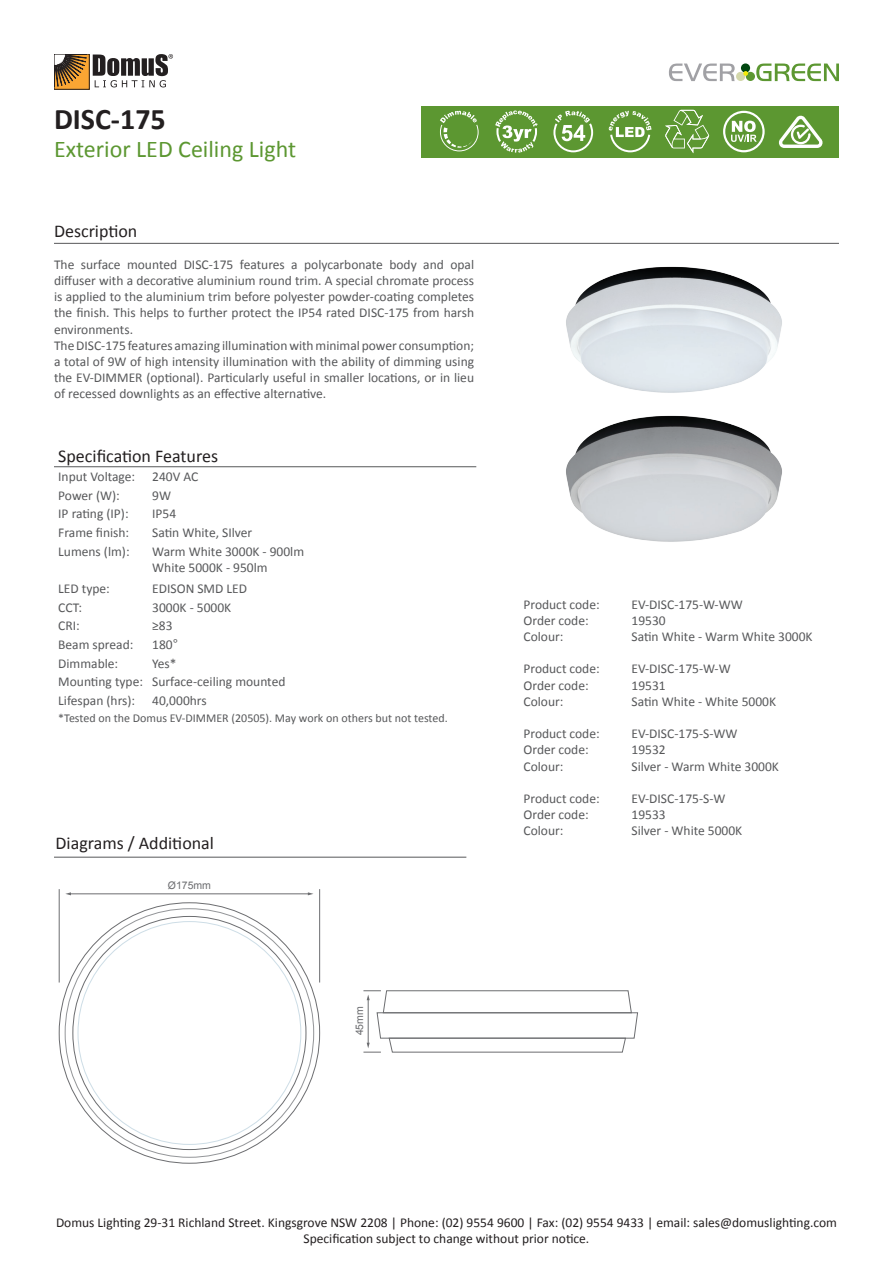
<style>
.page{position:relative;width:893px;height:1263px;background:#fff}
.page>*{position:absolute;margin:0;border:0;box-sizing:border-box;transform-origin:0 0}
.t1{font:700 30px "Calibri";color:#231f20}
.t2{font:24px "Calibri";color:#5c9731}
.t3{font:18px "Calibri";color:#231f20}
.t4{font:13.5px/16.2px "Calibri";color:#57585a}
.t5{font:13.5px/16.2px "Calibri";color:#231f20;text-align:center}
.t6{font:12px "Calibri";color:#57585a}
.t7{font:10.5px "Arial";color:#6c6d70}
.s1{font-family:"Arial"}
</style>
<div class="page">
<div style="left:421px;top:106px;width:418px;height:52px;background:#5c9731"></div>
<svg style="left:669px;top:64px;width:66px;height:17px"></svg>
<svg style="left:756px;top:64px;width:83px;height:17px"></svg>
<div style="left:736px;top:72px;width:9px;height:9px;background:#d3d7ab;border-radius:50%"></div>
<div style="left:746px;top:72px;width:9px;height:9px;background:#5c9731;border-radius:50%"></div>
<div style="left:741px;top:63px;width:9px;height:10px;background:#004710;border-radius:50%"></div>
<svg style="left:743px;top:71px;width:5px;height:5px"></svg>
<svg style="left:54px;top:54px;width:119px;height:35px"></svg>
<hr style="left:54px;top:243px;width:785px;height:1px;background:#57585a">
<hr style="left:54px;top:857px;width:412px;height:1px;background:#57585a">
<svg style="left:609px;top:111px;width:43px;height:41px"></svg>
<svg style="left:665px;top:110px;width:44px;height:43px"></svg>
<svg style="left:723px;top:111px;width:42px;height:41px"></svg>
<svg style="left:778px;top:115px;width:45px;height:33px"></svg>
<svg style="left:553px;top:111px;width:40px;height:41px"></svg>
<svg style="left:495px;top:111px;width:43px;height:42px"></svg>
<svg style="left:440px;top:111px;width:39px;height:40px"></svg>
<hr style="left:54px;top:466px;width:94px;height:1px;background:#57585a">
<hr style="left:148px;top:466px;width:328px;height:1px;background:#57585a">
<img style="left:566px;top:415px;width:216px;height:127px">
<img style="left:566px;top:266px;width:216px;height:127px">
<hr style="left:59px;top:889px;width:1px;height:93px;background:#6c6d70">
<hr style="left:70px;top:893px;width:239px;height:1px;background:#6c6d70">
<svg style="left:65px;top:892px;width:6px;height:3px"></svg>
<hr style="left:319px;top:889px;width:1px;height:93px;background:#6c6d70">
<svg style="left:363px;top:990px;width:275px;height:63px"></svg>
<h1 class="t1" style="left:54px;top:100px;width:113px">DISC-175</h1>
<h2 class="t2" style="left:54px;top:134px;width:244px">Exterior LED Ceiling Light</h2>
<h3 class="t3" style="left:54px;top:220px;width:85px">Description</h3>
<p class="t4" style="left:54px;top:256px;width:422px">The surface mounted DISC-175 features a polycarbonate body and opal diffuser with a decorative aluminium round trim. A special chromate process is applied to the aluminium trim before polyester powder-coating completes the finish. This helps to further protect the IP54 rated DISC-175 from harsh environments.<br>The DISC-175 features amazing illumination with minimal power consumption; a total of 9W of high intensity illumination with the ability of dimming using the EV-DIMMER (optional). Particularly useful in smaller locations, or in lieu of recessed downlights as an effective alternative.</p>
<h3 class="t3" style="left:58px;top:445px;width:161px">Specification Features</h3>
<p class="t4" style="left:58px;top:469px;width:78px">Input Voltage:</p>
<p class="t4" style="left:152px;top:469px;width:48px">240V AC</p>
<p class="t4" style="left:58px;top:487px;width:63px">Power (W):</p>
<p class="t4" style="left:152px;top:487px;width:20px">9W</p>
<p class="t4" style="left:58px;top:506px;width:72px">IP rating (IP):</p>
<p class="t4" style="left:152px;top:506px;width:26px">IP54</p>
<p class="t4" style="left:58px;top:524px;width:72px">Frame finish:</p>
<p class="t4" style="left:152px;top:524px;width:102px">Satin White, SIlver</p>
<p class="t4" style="left:58px;top:543px;width:73px">Lumens (lm):</p>
<p class="t4" style="left:152px;top:543px;width:153px">Warm White 3000K - 900lm<br>White 5000K - 950lm</p>
<p class="t4" style="left:58px;top:580px;width:53px">LED type:</p>
<p class="t4" style="left:152px;top:580px;width:96px">EDISON SMD LED</p>
<p class="t4" style="left:58px;top:599px;width:25px">CCT:</p>
<p class="t4" style="left:152px;top:599px;width:81px">3000K - 5000K</p>
<p class="t4" style="left:58px;top:618px;width:23px">CRI:</p>
<p class="t4" style="left:152px;top:618px;width:22px">≥83</p>
<p class="t4" style="left:58px;top:636px;width:77px">Beam spread:</p>
<p class="t4" style="left:152px;top:636px;width:27px">180<span class="s1">°</span></p>
<p class="t4" style="left:58px;top:655px;width:61px">Dimmable:</p>
<p class="t4" style="left:58px;top:654px;width:229px;line-height:18.6px;text-indent:94px">Yes*<br>Mounting type: Surface-ceiling mounted<br>Lifespan (hrs):</p>
<p class="t4" style="left:152px;top:692px;width:56px">40,000hrs</p>
<p class="t6" style="left:58px;top:711px;width:391px">*Tested on the Domus EV-DIMMER (20505). May work on others but not tested.</p>
<h3 class="t3" style="left:56px;top:831px;width:160px">Diagrams / Additional</h3>
<p class="t7" style="left:168px;top:878px;width:45px">Ø175mm</p>
<p class="t7" style="left:352px;top:1035px;width:31px;rotate:-90deg">45mm</p>
<p class="t4" style="left:524px;top:596px;width:78px">Product code:</p>
<p class="t4" style="left:632px;top:596px;width:113px">EV-DISC-175-W-WW</p>
<p class="t4" style="left:524px;top:612px;width:67px">Order code:</p>
<p class="t4" style="left:632px;top:612px;width:36px">19530</p>
<p class="t4" style="left:524px;top:628px;width:41px">Colour:</p>
<p class="t4" style="left:632px;top:628px;width:183px">Satin White - Warm White 3000K</p>
<p class="t4" style="left:524px;top:661px;width:78px">Product code:</p>
<p class="t4" style="left:632px;top:661px;width:101px">EV-DISC-175-W-W</p>
<p class="t4" style="left:524px;top:677px;width:67px">Order code:</p>
<p class="t4" style="left:632px;top:677px;width:36px">19531</p>
<p class="t4" style="left:524px;top:693px;width:41px">Colour:</p>
<p class="t4" style="left:632px;top:693px;width:146px">Satin White - White 5000K</p>
<p class="t4" style="left:524px;top:726px;width:78px">Product code:</p>
<p class="t4" style="left:632px;top:726px;width:107px">EV-DISC-175-S-WW</p>
<p class="t4" style="left:524px;top:742px;width:67px">Order code:</p>
<p class="t4" style="left:632px;top:742px;width:36px">19532</p>
<p class="t4" style="left:524px;top:758px;width:41px">Colour:</p>
<p class="t4" style="left:632px;top:758px;width:149px">Silver - Warm White 3000K</p>
<p class="t4" style="left:524px;top:790px;width:78px">Product code:</p>
<p class="t4" style="left:632px;top:790px;width:95px">EV-DISC-175-S-W</p>
<p class="t4" style="left:524px;top:807px;width:67px">Order code:</p>
<p class="t4" style="left:632px;top:807px;width:36px">19533</p>
<p class="t4" style="left:524px;top:823px;width:41px">Colour:</p>
<p class="t4" style="left:632px;top:823px;width:112px">Silver - White 5000K</p>
<p class="t5" style="left:56px;top:1214px;width:782px">Domus Lighting 29-31 Richland Street. Kingsgrove NSW 2208 | Phone: (02) 9554 9600 | Fax: (02) 9554 9433 | email: sales@domuslighting.com<br>Specification subject to change without prior notice.</p>
</div>
